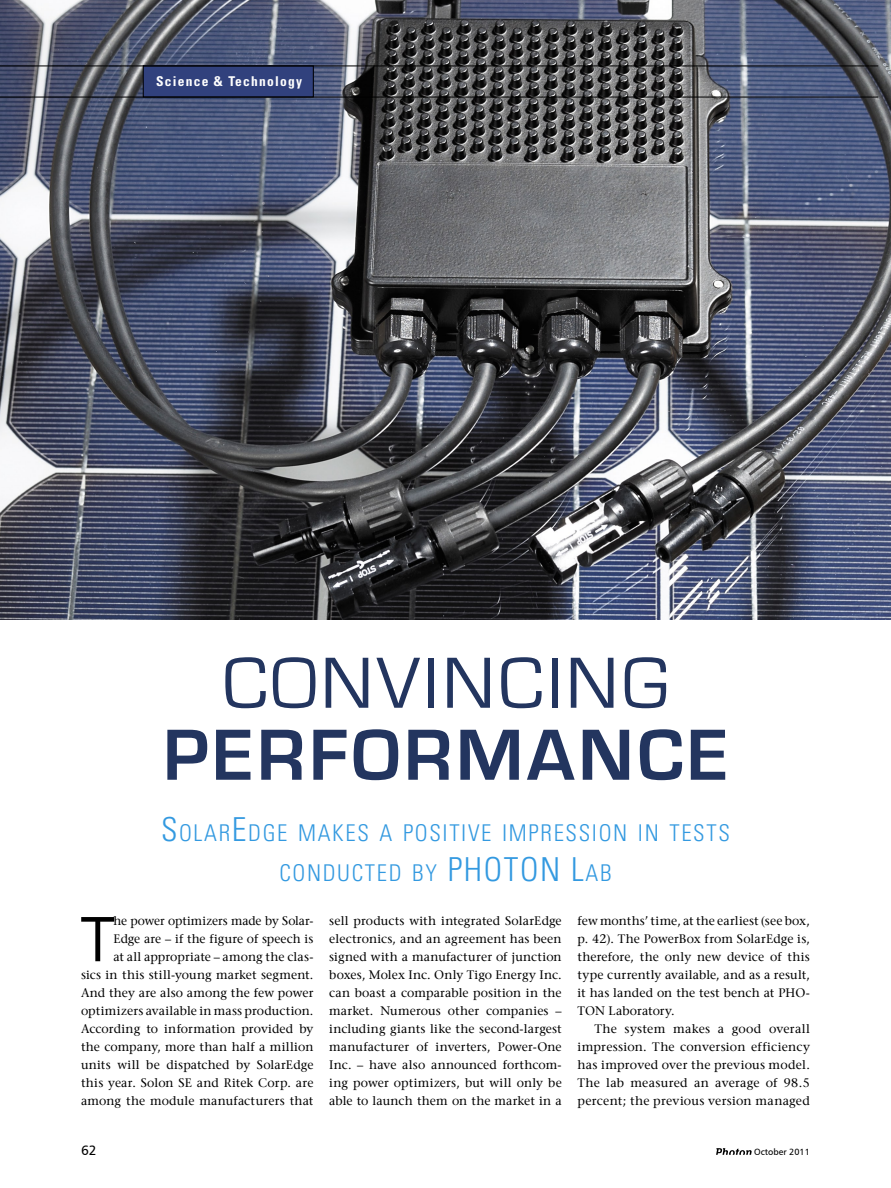
<style>
.page{position:relative;width:891px;height:1188px;background:#fff}
.page>*{position:absolute;margin:0;border:0;box-sizing:border-box;transform-origin:0 0}
.t1{font:700 75px "Eurostile";letter-spacing:.05em;color:#23355f}
.t2{font:75px "Eurostile";letter-spacing:.05em;color:#23355f}
.t3{font:66.3px "Eurostile";color:#000}
.t4{font:300 condensed 23.1px/39.6px "Univers LT Std";letter-spacing:.07em;color:#3399e0}
.t5{font:700 condensed 13.5px "Univers LT Std";letter-spacing:.09em;color:#fff}
.t6{font:13.5px "Humanist 777 BT Roman B";color:#000}
.t7{font:12.3px/18px "Stone Serif";letter-spacing:.01em;color:#000;text-align:justify}
.t8{font:9px "Humanist 777 BT Roman B";color:#000}
.s1{font-size:33px}
</style>
<div class="page">
<svg style="left:716px;top:1148px;width:36px;height:7px"></svg>
<img style="left:0;top:0;width:891px;height:619px">
<div style="left:143px;top:66px;width:170px;height:31px;background:#31417d"></div>
<div style="left:143px;top:66px;width:171px;height:31px;border:1px solid #000"></div>
<hr style="left:0;top:97px;width:878px;height:1px;background:#000">
<hr style="left:0;top:66px;width:878px;height:1px;background:#000">
<p class="t5" style="left:156px;top:73px;width:147px">Science &amp; Technology</p>
<h1 class="t2" style="left:223px;top:643px;width:447px">CONVINCING</h1>
<h1 class="t1" style="left:163px;top:714px;width:566px">PERFORMANCE</h1>
<h3 class="t4" style="left:279px;top:813px;width:450px;text-indent:-118px"><span class="s1">S</span>OLAR<span class="s1">E</span>DGE MAKES A POSITIVE IMPRESSION IN TESTS<br>CONDUCTED BY <span class="s1">PHOTON</span></h3>
<h3 class="t4" style="left:571px;top:853px;width:42px"><span class="s1">L</span>AB</h3>
<p class="t7" style="left:81px;top:912px;width:234px;text-align:right">he power optimizers made by Solar-<br>Edge are – if the figure of speech is<br>at all appropriate – among the clas-<br>sics in this still-young market segment.<br>And they are also among the few power optimizers available in mass production.<br>According to information provided by the company, more than half a million units will be dispatched by SolarEdge this year. Solon SE and Ritek Corp. are among the module manufacturers that</p>
<h2 class="t3" style="left:81px;top:904px;width:35px">T</h2>
<p class="t7" style="left:329px;top:912px;width:234px">sell products with integrated SolarEdge electronics, and an agreement has been signed with a manufacturer of junction boxes, Molex Inc. Only Tigo Energy Inc. can boast a comparable position in the market. Numerous other companies – including giants like the second-largest manufacturer of inverters, Power-One Inc. – have also announced forthcom&shy;ing power optimizers, but will only be able to launch them on the market in a</p>
<p class="t7" style="left:577px;top:912px;width:234px">few months’ time, at the earliest (see box, p. 42). The PowerBox from SolarEdge is, therefore, the only new device of this type currently available, and as a result, it has landed on the test bench at PHO-TON Laboratory.</p>
<p class="t7" style="left:577px;top:1020px;width:234px;text-indent:17px">The system makes a good overall impression. The conversion efficiency has improved over the previous model.<br>The lab measured an average of 98.5 percent; the previous version managed</p>
<p class="t6" style="left:81px;top:1142px;width:17px">62</p>
<p class="t8" style="left:754px;top:1146px;width:57px">October 2011</p>
</div>
